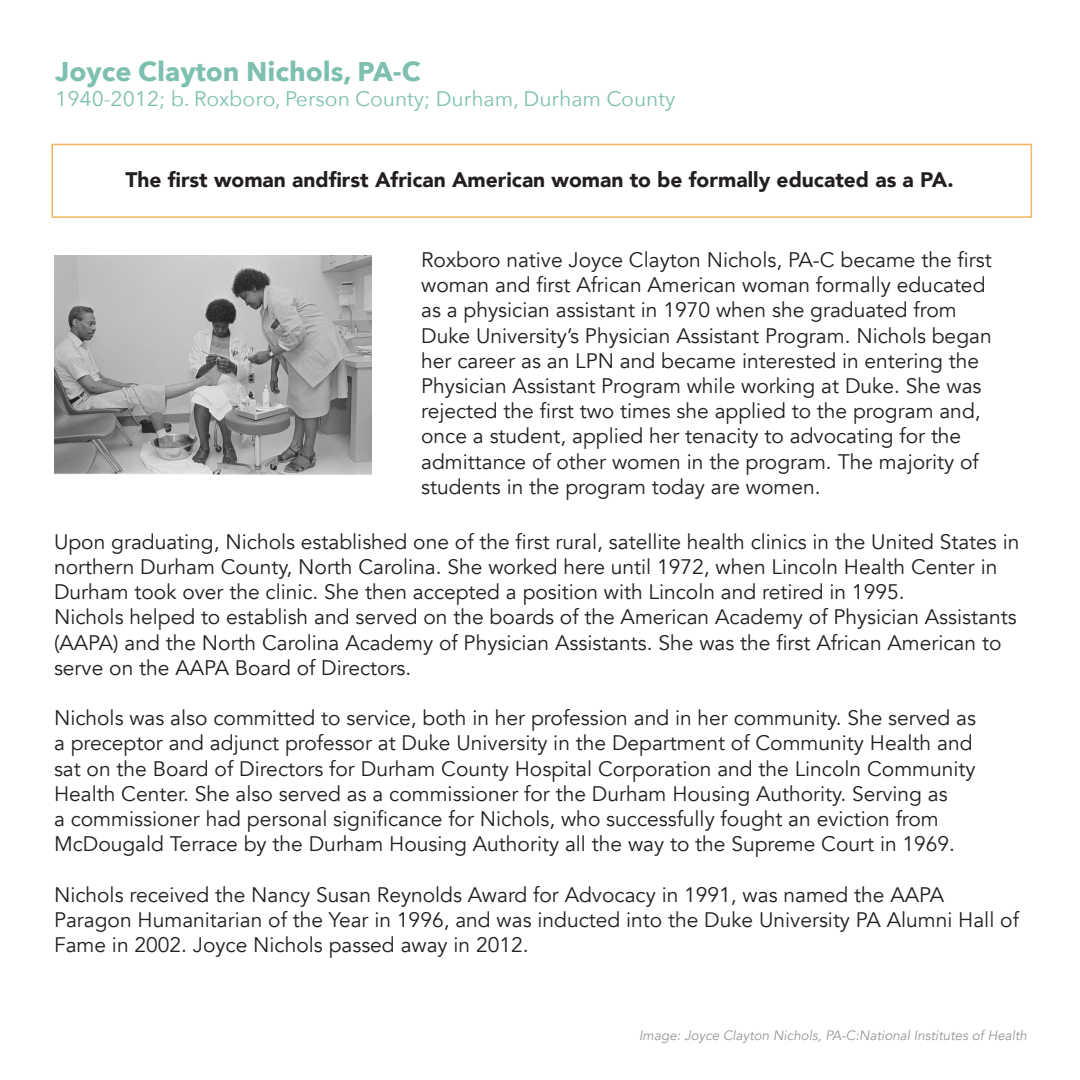
<style>
.page{position:relative;width:1080px;height:1080px;background:#fff}
.page>*{position:absolute;margin:0;border:0;box-sizing:border-box;transform-origin:0 0}
.t1{font:700 27px "Avenir Next";color:#7ec0b0}
.t2{font:21px/25.2px "Avenir";color:#231f20}
.t3{font:900 21px "Avenir";color:#231f20}
.t4{font:21px "Avenir Next";color:#7ec0b0}
.t5{font:italic 13.5px "Avenir";color:#989898}
</style>
<div class="page">
<div style="left:52px;top:144px;width:980px;height:74px;background:#fff;border:2px solid #f5b461"></div>
<img style="left:54px;top:255px;width:318px;height:220px">
<p class="t1" style="left:55px;top:48px;width:367px">Joyce Clayton Nichols, PA-C</p>
<p class="t4" style="left:55px;top:81px;width:622px">1940-2012; b. Roxboro, Person County; Durham, Durham County</p>
<p class="t3" style="left:125px;top:161px;width:830px">The first woman andfirst African American woman to be formally educated as a PA.</p>
<p class="t2" style="left:421px;top:248px;width:572px">Roxboro native Joyce Clayton Nichols, PA-C became the first woman and first African American woman formally educated as a physician assistant in 1970 when she graduated from Duke University’s Physician Assistant Program. Nichols began her career as an LPN and became interested in entering the Physician Assistant Program while working at Duke. She was rejected the first two times she applied to the program and, once a student, applied her tenacity to advocating for the admittance of other women in the program. The majority of students in the program today are women.</p>
<p class="t2" style="left:54px;top:529px;width:967px">Upon graduating, Nichols established one of the first rural, satellite health clinics in the United States in northern Durham County, North Carolina. She worked here until 1972, when Lincoln Health Center in<br>Durham took over the clinic. She then accepted a position with Lincoln and retired in 1995.</p>
<p class="t2" style="left:54px;top:605px;width:964px">Nichols helped to establish and served on the boards of the American Academy of Physician Assistants (AAPA) and the North Carolina Academy of Physician Assistants. She was the first African American to serve on the AAPA Board of Directors.</p>
<p class="t2" style="left:54px;top:706px;width:924px">Nichols was also committed to service, both in her profession and in her community. She served as a preceptor and adjunct professor at Duke University in the Department of Community Health and sat on the Board of Directors for Durham County Hospital Corporation and the Lincoln Community Health Center. She also served as a commissioner for the Durham Housing Authority. Serving as<br>a commissioner had personal significance for Nichols, who successfully fought an eviction from McDougald Terrace by the Durham Housing Authority all the way to the Supreme Court in 1969.</p>
<p class="t2" style="left:54px;top:882px;width:966px">Nichols received the Nancy Susan Reynolds Award for Advocacy in 1991, was named the AAPA<br>Paragon Humanitarian of the Year in 1996, and was inducted into the Duke University PA Alumni Hall of<br>Fame in 2002. Joyce Nichols passed away in 2012.</p>
<p class="t5" style="left:639px;top:1028px;width:390px">Image: Joyce Clayton Nichols, PA-C:National Institutes of Health</p>
</div>
